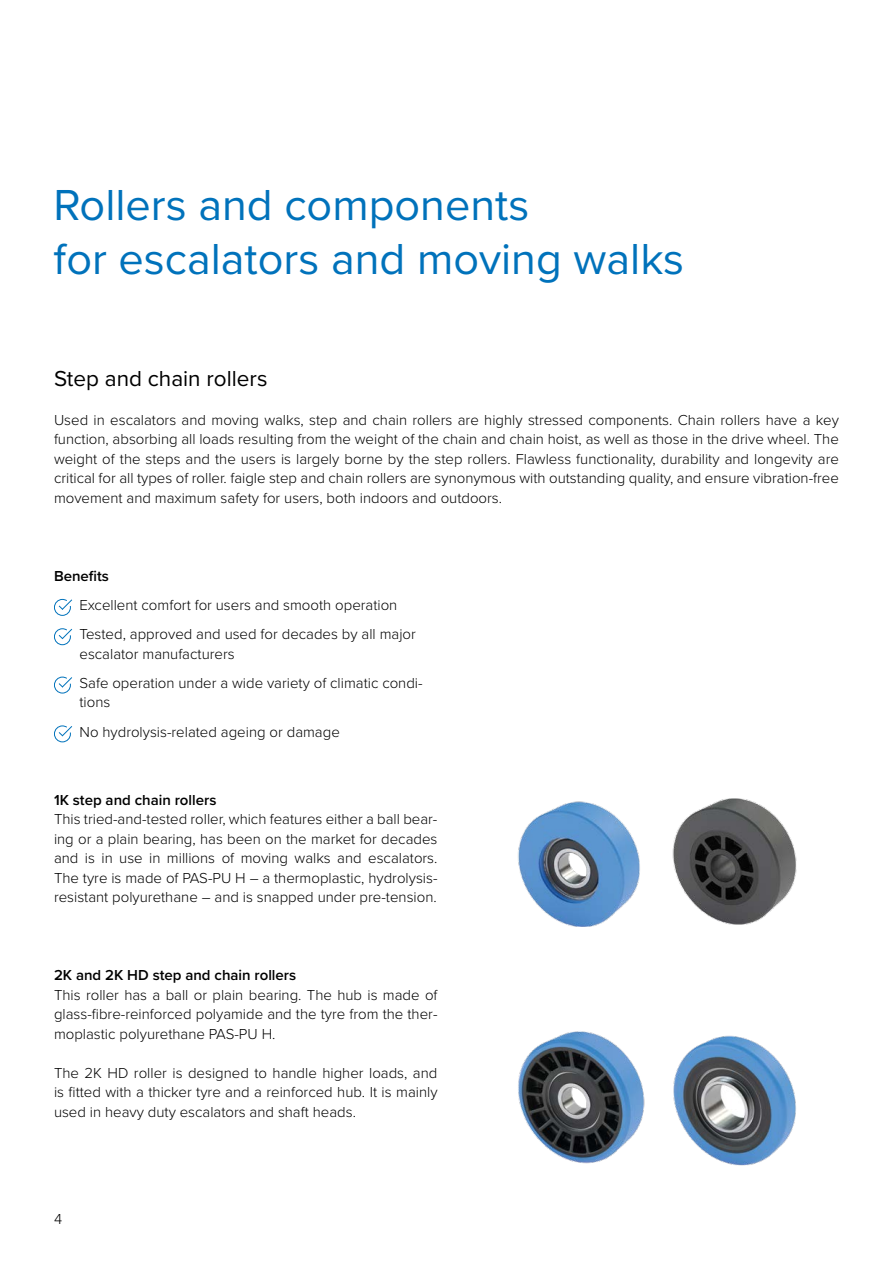
<style>
.page{position:relative;width:893px;height:1263px;background:#fff}
.page>*{position:absolute;margin:0;border:0;box-sizing:border-box;transform-origin:0 0}
.t1{font:45px/54px "Proxima Nova";color:#0072bb}
.t2{font:22.5px "Proxima Nova";color:#000}
.t3{font:300 15px/19.5px "Proxima Nova";color:#000;text-align:justify}
.t4{font:600 15px "Proxima Nova";color:#000}
</style>
<div class="page">
<img style="left:672px;top:798px;width:125px;height:127px">
<img style="left:673px;top:1035px;width:123px;height:131px">
<img style="left:518px;top:1031px;width:127px;height:133px">
<img style="left:518px;top:801px;width:122px;height:125px">
<svg style="left:54px;top:599px;width:18px;height:17px"></svg>
<svg style="left:54px;top:628px;width:18px;height:17px"></svg>
<svg style="left:54px;top:677px;width:18px;height:16px"></svg>
<svg style="left:54px;top:725px;width:18px;height:17px"></svg>
<h1 class="t1" style="left:54px;top:176px;width:632px">Rollers and components<br>for escalators and moving walks</h1>
<h2 class="t2" style="left:54px;top:361px;width:215px">Step and chain rollers</h2>
<p class="t3" style="left:54px;top:409px;width:786px">Used in escalators and moving walks, step and chain rollers are highly stressed components. Chain rollers have a key function, absorbing all loads resulting from the weight of the chain and chain hoist, as well as those in the drive wheel. The weight of the steps and the users is largely borne by the step rollers. Flawless functionality, durability and longevity are critical for all types of roller. faigle step and chain rollers are synonymous with outstanding quality, and ensure vibration-free movement and maximum safety for users, both indoors and outdoors.</p>
<p class="t4" style="left:54px;top:564px;width:57px">Benefits</p>
<p class="t3" style="left:80px;top:589px;width:338px;line-height:29.2px">Excellent comfort for users and smooth operation<br>Tested, approved and used for decades by all major</p>
<p class="t3" style="left:80px;top:638px;width:345px;line-height:29.2px">escalator manufacturers<br>Safe operation under a wide variety of climatic condi-</p>
<p class="t3" style="left:80px;top:687px;width:262px;line-height:29.2px">tions<br>No hydrolysis-related ageing or damage</p>
<p class="t4" style="left:54px;top:789px;width:164px">1K step and chain rollers</p>
<p class="t3" style="left:54px;top:809px;width:385px">This tried-and-tested roller, which features either a ball bear&shy;ing or a plain bearing, has been on the market for decades and is in use in millions of moving walks and escalators.<br>The tyre is made of PAS-PU H – a thermoplastic, hydrolysis&shy;resistant polyurethane – and is snapped under pre-tension.</p>
<p class="t4" style="left:54px;top:964px;width:244px">2K and 2K HD step and chain rollers</p>
<p class="t3" style="left:54px;top:984px;width:385px">This roller has a ball or plain bearing. The hub is made of glass-fibre-reinforced polyamide and the tyre from the ther&shy;moplastic polyurethane PAS-PU H.</p>
<p class="t3" style="left:54px;top:1062px;width:385px">The 2K HD roller is designed to handle higher loads, and is fitted with a thicker tyre and a reinforced hub. It is mainly used in heavy duty escalators and shaft heads.</p>
<p class="t3" style="left:54px;top:1208px;width:10px">4</p>
</div>
